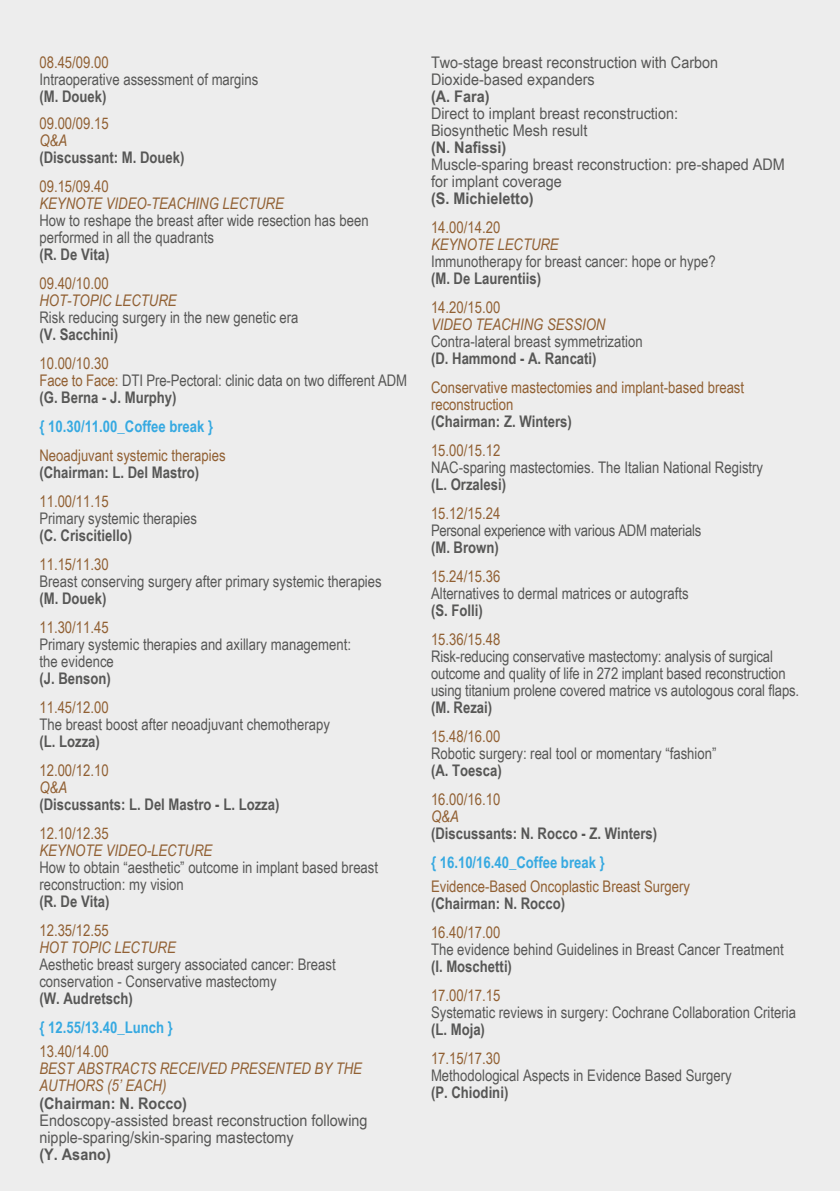
<style>
.page{position:relative;width:840px;height:1191px;background:#fff}
.page>*{position:absolute;margin:0;border:0;box-sizing:border-box;transform-origin:0 0}
.t1{font:16px/17px "Arial Narrow";color:#575756}
.t2{font:16px/17px "Arial Narrow";color:#916033}
.t3{font:700 16px "Arial Narrow";color:#575756}
.t4{font:16px/17px "Arial Narrow";color:#575756;scale:1.1 1}
.t5{font:italic 16px/17px "Arial Narrow";color:#916033}
.t6{font:700 16px "Arial Narrow";color:#36a9e1}
.t7{font:700 16px "Arial Narrow";color:#575756;scale:1.1 1}
.s1{color:#916033}
.s2{font-weight:700}
</style>
<div class="page">
<div style="left:0;top:0;width:839px;height:1191px;background:#ededed"></div>
<p class="t2" style="left:39px;top:53px;width:71px">08.45/09.00</p>
<p class="t1" style="left:39px;top:70px;width:220px">Intraoperative assessment of margins</p>
<p class="t3" style="left:39px;top:84px;width:69px">(M. Douek)</p>
<p class="t2" style="left:39px;top:114px;width:71px">09.00/09.15</p>
<p class="t5" style="left:39px;top:132px;width:29px">Q&amp;A</p>
<p class="t3" style="left:39px;top:145px;width:147px">(Discussant: M. Douek)</p>
<p class="t2" style="left:39px;top:177px;width:71px">09.15/09.40</p>
<p class="t5" style="left:39px;top:195px;width:246px">KEYNOTE VIDEO-TEACHING LECTURE</p>
<p class="t1" style="left:39px;top:211px;width:330px">How to reshape the breast after wide resection has been performed in all the quadrants</p>
<p class="t3" style="left:39px;top:242px;width:71px">(R. De Vita)</p>
<p class="t2" style="left:39px;top:274px;width:71px">09.40/10.00</p>
<p class="t5" style="left:39px;top:292px;width:139px">HOT-TOPIC LECTURE</p>
<p class="t1" style="left:39px;top:308px;width:260px">Risk reducing surgery in the new genetic era</p>
<p class="t3" style="left:39px;top:322px;width:80px">(V. Sacchini)</p>
<p class="t1" style="left:39px;top:354px;width:369px"><span class="s1">10.00/10.30<br>Face to Face:</span> DTI Pre-Pectoral: clinic data on two different ADM <span class="s2">(G. Berna - J. Murphy)</span></p>
<p class="t6" style="left:39px;top:414px;width:175px">{ 10.30/11.00_Coffee break }</p>
<p class="t2" style="left:39px;top:446px;width:187px">Neoadjuvant systemic therapies</p>
<p class="t3" style="left:39px;top:460px;width:161px">(Chairman: L. Del Mastro)</p>
<p class="t2" style="left:39px;top:492px;width:71px">11.00/11.15</p>
<p class="t1" style="left:39px;top:509px;width:159px">Primary systemic therapies</p>
<p class="t3" style="left:39px;top:523px;width:94px">(C. Criscitiello)</p>
<p class="t2" style="left:39px;top:555px;width:71px">11.15/11.30</p>
<p class="t1" style="left:39px;top:572px;width:343px">Breast conserving surgery after primary systemic therapies</p>
<p class="t3" style="left:39px;top:586px;width:69px">(M. Douek)</p>
<p class="t2" style="left:39px;top:618px;width:71px">11.30/11.45</p>
<p class="t1" style="left:39px;top:635px;width:313px">Primary systemic therapies and axillary management: the evidence</p>
<p class="t3" style="left:39px;top:666px;width:73px">(J. Benson)</p>
<p class="t2" style="left:39px;top:698px;width:71px">11.45/12.00</p>
<p class="t1" style="left:39px;top:715px;width:292px">The breast boost after neoadjuvant chemotherapy</p>
<p class="t3" style="left:39px;top:729px;width:62px">(L. Lozza)</p>
<p class="t2" style="left:39px;top:761px;width:71px">12.00/12.10</p>
<p class="t5" style="left:39px;top:778px;width:29px">Q&amp;A</p>
<p class="t3" style="left:39px;top:792px;width:241px">(Discussants: L. Del Mastro - L. Lozza)</p>
<p class="t2" style="left:39px;top:824px;width:71px">12.10/12.35</p>
<p class="t5" style="left:39px;top:841px;width:174px">KEYNOTE VIDEO-LECTURE</p>
<p class="t1" style="left:39px;top:858px;width:340px">How to obtain “aesthetic” outcome in implant based breast reconstruction: my vision</p>
<p class="t3" style="left:39px;top:889px;width:71px">(R. De Vita)</p>
<p class="t2" style="left:39px;top:921px;width:71px">12.35/12.55</p>
<p class="t5" style="left:39px;top:938px;width:138px">HOT TOPIC LECTURE</p>
<p class="t1" style="left:39px;top:955px;width:298px">Aesthetic breast surgery associated cancer: Breast conservation - Conservative mastectomy</p>
<p class="t3" style="left:39px;top:986px;width:95px">(W. Audretsch)</p>
<p class="t6" style="left:39px;top:1015px;width:135px">{ 12.55/13.40_Lunch }</p>
<p class="t2" style="left:39px;top:1042px;width:71px">13.40/14.00</p>
<p class="t5" style="left:39px;top:1059px;width:324px">BEST ABSTRACTS RECEIVED PRESENTED BY THE<br>AUTHORS (5’ EACH)</p>
<p class="t7" style="left:39px;top:1090px;width:136px">(Chairman: N. Rocco)</p>
<p class="t4" style="left:39px;top:1110px;width:300px">Endoscopy-assisted breast reconstruction following nipple-sparing/skin-sparing mastectomy</p>
<p class="t7" style="left:39px;top:1141px;width:66px">(Y. Asano)</p>
<p class="t4" style="left:431px;top:53px;width:262px">Two-stage breast reconstruction with Carbon<br>Dioxide-based expanders</p>
<p class="t7" style="left:431px;top:84px;width:55px">(A. Fara)</p>
<p class="t4" style="left:431px;top:104px;width:226px">Direct to implant breast reconstruction:<br>Biosynthetic Mesh result</p>
<p class="t7" style="left:431px;top:135px;width:70px">(N. Nafissi)</p>
<p class="t4" style="left:431px;top:155px;width:323px">Muscle-sparing breast reconstruction: pre-shaped ADM for implant coverage</p>
<p class="t7" style="left:431px;top:186px;width:95px">(S. Michieletto)</p>
<p class="t2" style="left:431px;top:218px;width:71px">14.00/14.20</p>
<p class="t5" style="left:431px;top:236px;width:129px">KEYNOTE LECTURE</p>
<p class="t1" style="left:431px;top:252px;width:286px">Immunotherapy for breast cancer: hope or hype?</p>
<p class="t3" style="left:431px;top:266px;width:112px">(M. De Laurentiis)</p>
<p class="t2" style="left:431px;top:298px;width:71px">14.20/15.00</p>
<p class="t5" style="left:431px;top:316px;width:176px">VIDEO TEACHING SESSION</p>
<p class="t1" style="left:431px;top:332px;width:213px">Contra-lateral breast symmetrization</p>
<p class="t3" style="left:431px;top:346px;width:167px">(D. Hammond - A. Rancati)</p>
<p class="t2" style="left:431px;top:378px;width:314px">Conservative mastectomies and implant-based breast reconstruction</p>
<p class="t3" style="left:431px;top:409px;width:142px">(Chairman: Z. Winters)</p>
<p class="t2" style="left:431px;top:441px;width:71px">15.00/15.12</p>
<p class="t1" style="left:431px;top:458px;width:333px">NAC-sparing mastectomies. The Italian National Registry</p>
<p class="t3" style="left:431px;top:472px;width:77px">(L. Orzalesi)</p>
<p class="t2" style="left:431px;top:504px;width:71px">15.12/15.24</p>
<p class="t1" style="left:431px;top:521px;width:271px">Personal experience with various ADM materials</p>
<p class="t3" style="left:431px;top:535px;width:69px">(M. Brown)</p>
<p class="t2" style="left:431px;top:567px;width:71px">15.24/15.36</p>
<p class="t1" style="left:431px;top:584px;width:259px">Alternatives to dermal matrices or autografts</p>
<p class="t3" style="left:431px;top:598px;width:53px">(S. Folli)</p>
<p class="t2" style="left:431px;top:630px;width:71px">15.36/15.48</p>
<p class="t1" style="left:431px;top:647px;width:369px">Risk-reducing conservative mastectomy: analysis of surgical outcome and quality of life in 272 implant based reconstruction using titanium prolene covered matrice vs autologous coral flaps.</p>
<p class="t3" style="left:431px;top:695px;width:63px">(M. Rezai)</p>
<p class="t2" style="left:431px;top:727px;width:71px">15.48/16.00</p>
<p class="t1" style="left:431px;top:744px;width:287px">Robotic surgery: real tool or momentary “fashion”</p>
<p class="t3" style="left:431px;top:758px;width:72px">(A. Toesca)</p>
<p class="t2" style="left:431px;top:790px;width:71px">16.00/16.10</p>
<p class="t5" style="left:431px;top:807px;width:29px">Q&amp;A</p>
<p class="t3" style="left:431px;top:821px;width:228px">(Discussants: N. Rocco - Z. Winters)</p>
<p class="t6" style="left:431px;top:850px;width:175px">{ 16.10/16.40_Coffee break }</p>
<p class="t2" style="left:431px;top:877px;width:260px">Evidence-Based Oncoplastic Breast Surgery</p>
<p class="t3" style="left:431px;top:891px;width:136px">(Chairman: N. Rocco)</p>
<p class="t2" style="left:431px;top:923px;width:71px">16.40/17.00</p>
<p class="t1" style="left:431px;top:940px;width:354px">The evidence behind Guidelines in Breast Cancer Treatment</p>
<p class="t3" style="left:431px;top:954px;width:82px">(I. Moschetti)</p>
<p class="t2" style="left:431px;top:986px;width:71px">17.00/17.15</p>
<p class="t1" style="left:431px;top:1003px;width:366px">Systematic reviews in surgery: Cochrane Collaboration Criteria</p>
<p class="t3" style="left:431px;top:1017px;width:55px">(L. Moja)</p>
<p class="t2" style="left:431px;top:1049px;width:71px">17.15/17.30</p>
<p class="t1" style="left:431px;top:1066px;width:302px">Methodological Aspects in Evidence Based Surgery</p>
<p class="t3" style="left:431px;top:1080px;width:79px">(P. Chiodini)</p>
</div>
